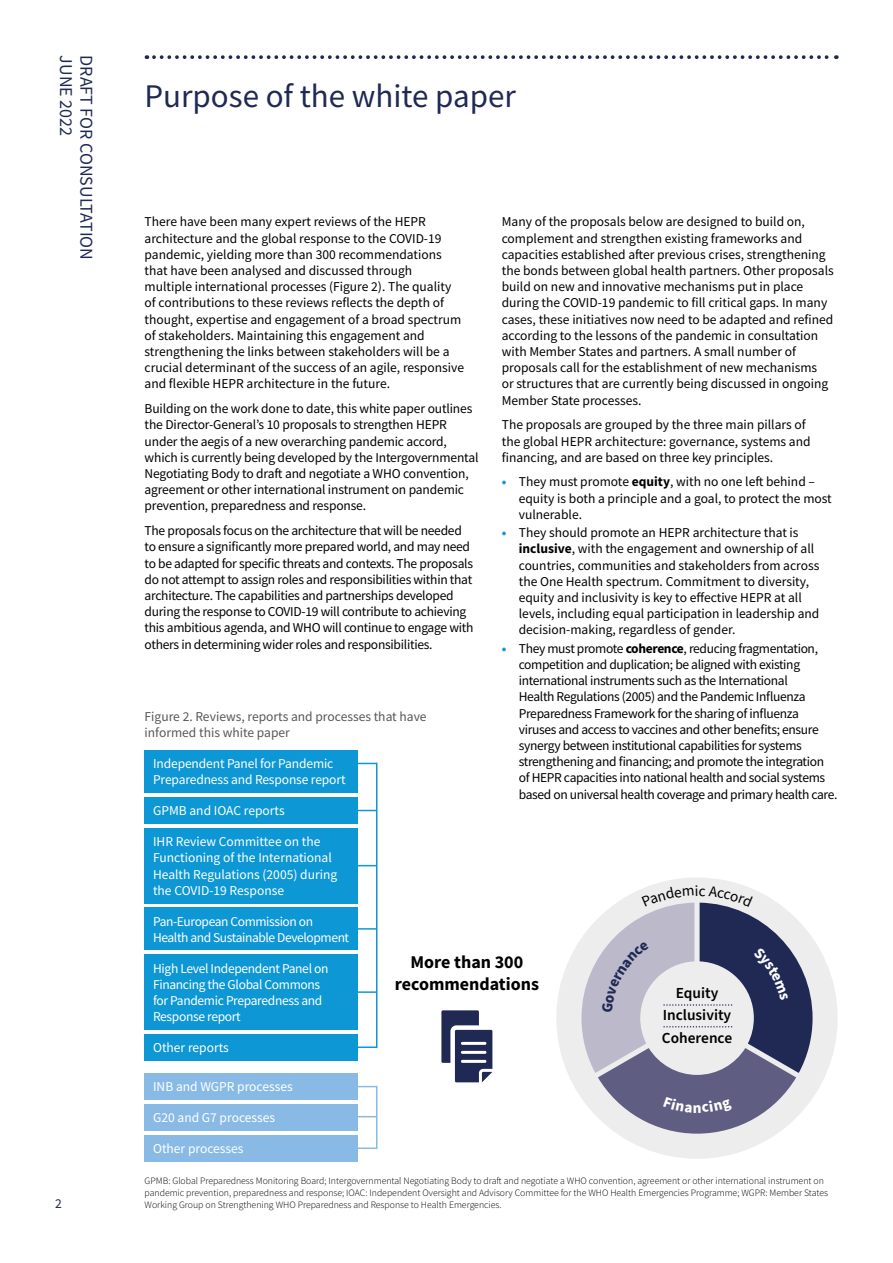
<style>
.page{position:relative;width:893px;height:1263px;background:#fff}
.page>*{position:absolute;margin:0;border:0;box-sizing:border-box;transform-origin:0 0}
.t1{font:33px "Source Sans Pro";color:#1f2954}
.t2{font:18px "Source Sans Pro";color:#1f2954}
.t3{font:700 18px/21.6px "Source Sans Pro";color:#000;text-align:center}
.t4{font:600 15.3px/22px "Source Sans Pro";color:#000;text-align:center}
.t5{font:13.5px/16.2px "Source Sans Pro";letter-spacing:-.01em;color:#000}
.t6{font:13.5px/16.2px "Source Sans Pro";letter-spacing:-.01em;color:#fff}
.t7{font:13.5px/16.2px "Source Sans Pro";color:#575756}
.t8{font:13.5px/16.2px "Source Sans Pro";letter-spacing:-.03em;color:#fff}
.t9{font:13.5px "Source Sans Pro";color:#1f2954}
.t10{font:300 9.75px/11.7px "Source Sans Pro";color:#000}
.s1{font-weight:700;color:#0e97d5}
.s2{font-weight:700}
</style>
<div class="page">
<svg style="left:154px;top:55px;width:683px;height:4px"></svg>
<div style="left:556px;top:877px;width:282px;height:282px;background:#ededed;border-radius:50%"></div>
<svg style="left:358px;top:763px;width:18px;height:1px"></svg>
<hr style="left:376px;top:763px;width:1px;height:285px;background:#0e97d5">
<div style="left:145px;top:750px;width:213px;height:43px;background:#0e97d5"></div>
<div style="left:145px;top:797px;width:213px;height:27px;background:#0e97d5"></div>
<div style="left:145px;top:1034px;width:213px;height:26px;background:#0e97d5"></div>
<div style="left:145px;top:828px;width:213px;height:75px;background:#0e97d5"></div>
<div style="left:145px;top:907px;width:213px;height:43px;background:#0e97d5"></div>
<div style="left:145px;top:954px;width:213px;height:76px;background:#0e97d5"></div>
<svg style="left:358px;top:810px;width:18px;height:1px"></svg>
<svg style="left:358px;top:865px;width:18px;height:1px"></svg>
<hr style="left:357px;top:991px;width:20px;height:2px;background:#0e97d5">
<hr style="left:357px;top:1046px;width:20px;height:2px;background:#0e97d5">
<hr style="left:357px;top:928px;width:20px;height:2px;background:#0e97d5">
<div style="left:145px;top:1073px;width:213px;height:27px;background:#88bae5"></div>
<div style="left:145px;top:1104px;width:213px;height:27px;background:#88bae5"></div>
<div style="left:145px;top:1135px;width:213px;height:26px;background:#88bae5"></div>
<svg style="left:358px;top:1086px;width:18px;height:1px"></svg>
<svg style="left:358px;top:1116px;width:18px;height:1px"></svg>
<hr style="left:356px;top:1147px;width:20px;height:2px;background:#88bae5">
<hr style="left:376px;top:1086px;width:1px;height:63px;background:#88bae5">
<svg style="left:441px;top:1010px;width:51px;height:72px"></svg>
<svg style="left:581px;top:885px;width:232px;height:249px"></svg>
<h2 class="t2" style="left:78px;top:55px;width:82px;rotate:90deg">JUNE 2022</h2>
<h2 class="t2" style="left:98px;top:55px;width:206px;rotate:90deg">DRAFT FOR CONSULTATION</h2>
<p class="t9" style="left:55px;top:1194px;width:8px">2</p>
<h1 class="t1" style="left:145px;top:75px;width:373px">Purpose of the white paper</h1>
<p class="t5" style="left:145px;top:214px;width:321px">There have been many expert reviews of the HEPR architecture and the global response to the COVID-19 pandemic, yielding more than 300 recommendations that have been analysed and discussed through<br>multiple international processes (Figure 2). The quality of contributions to these reviews reflects the depth of thought, expertise and engagement of a broad spectrum of stakeholders. Maintaining this engagement and strengthening the links between stakeholders will be a crucial determinant of the success of an agile, responsive and flexible HEPR architecture in the future.</p>
<p class="t5" style="left:145px;top:400px;width:335px">Building on the work done to date, this white paper outlines the Director-General’s 10 proposals to strengthen HEPR under the aegis of a new overarching pandemic accord, which is currently being developed by the Intergovernmental Negotiating Body to draft and negotiate a WHO convention, agreement or other international instrument on pandemic prevention, preparedness and response.</p>
<p class="t5" style="left:145px;top:522px;width:330px">The proposals focus on the architecture that will be needed to ensure a significantly more prepared world, and may need to be adapted for specific threats and contexts. The proposals do not attempt to assign roles and responsibilities within that architecture. The capabilities and partnerships developed during the response to COVID-19 will contribute to achieving this ambitious agenda, and WHO will continue to engage with others in determining wider roles and responsibilities.</p>
<p class="t7" style="left:145px;top:708px;width:284px">Figure 2. Reviews, reports and processes that have informed this white paper</p>
<p class="t6" style="left:153px;top:756px;width:194px">Independent Panel for Pandemic<br>Preparedness and Response report</p>
<p class="t6" style="left:153px;top:803px;width:133px">GPMB and IOAC reports</p>
<p class="t5" style="left:502px;top:214px;width:333px">Many of the proposals below are designed to build on, complement and strengthen existing frameworks and capacities established after previous crises, strengthening the bonds between global health partners. Other proposals build on new and innovative mechanisms put in place during the COVID-19 pandemic to fill critical gaps. In many cases, these initiatives now need to be adapted and refined according to the lessons of the pandemic in consultation with Member States and partners. A small number of proposals call for the establishment of new mechanisms<br>or structures that are currently being discussed in ongoing Member State processes.</p>
<p class="t5" style="left:502px;top:417px;width:310px">The proposals are grouped by the three main pillars of the global HEPR architecture: governance, systems and financing, and are based on three key principles.</p>
<p class="t5" style="left:519px;top:474px;width:315px;text-indent:-17px"><span class="s1">•</span> They must promote <span class="s2">equity</span>, with no one left behind – equity is both a principle and a goal, to protect the most vulnerable.</p>
<p class="t5" style="left:519px;top:524px;width:302px;text-indent:-17px"><span class="s1">•</span> They should promote an HEPR architecture that is <span class="s2">inclusive</span>, with the engagement and ownership of all countries, communities and stakeholders from across the One Health spectrum. Commitment to diversity, equity and inclusivity is key to effective HEPR at all levels, including equal participation in leadership and decision-making, regardless of gender.</p>
<p class="t5" style="left:519px;top:640px;width:320px;text-indent:-17px"><span class="s1">•</span> They must promote <span class="s2">coherence</span>, reducing fragmentation, competition and duplication; be aligned with existing international instruments such as the International<br>Health Regulations (2005) and the Pandemic Influenza Preparedness Framework for the sharing of influenza viruses and access to vaccines and other benefits; ensure synergy between institutional capabilities for systems strengthening and financing; and promote the integration of HEPR capacities into national health and social systems based on universal health coverage and primary health care.</p>
<p class="t6" style="left:153px;top:833px;width:186px">IHR Review Committee on the<br>Functioning of the International<br>Health Regulations (2005) during the COVID-19 Response</p>
<p class="t8" style="left:153px;top:913px;width:198px">Pan-European Commission on<br>Health and Sustainable Development</p>
<p class="t6" style="left:153px;top:960px;width:177px">High Level Independent Panel on<br>Financing the Global Commons for Pandemic Preparedness and<br>Response report</p>
<p class="t6" style="left:153px;top:1039px;width:77px">Other reports</p>
<h2 class="t3" style="left:395px;top:951px;width:146px">More than 300 recommendations</h2>
<p class="t4" style="left:662px;top:983px;width:72px">Equity<br>Inclusivity<br>Coherence</p>
<p class="t6" style="left:153px;top:1079px;width:141px">INB and WGPR processes</p>
<p class="t6" style="left:153px;top:1109px;width:124px">G20 and G7 processes</p>
<p class="t6" style="left:153px;top:1140px;width:92px">Other processes</p>
<p class="t10" style="left:145px;top:1175px;width:685px">GPMB: Global Preparedness Monitoring Board; Intergovernmental Negotiating Body to draft and negotiate a WHO convention, agreement or other international instrument on pandemic prevention, preparedness and response; IOAC: Independent Oversight and Advisory Committee for the WHO Health Emergencies Programme; WGPR: Member States<br>Working Group on Strengthening WHO Preparedness and Response to Health Emergencies.</p>
</div>
